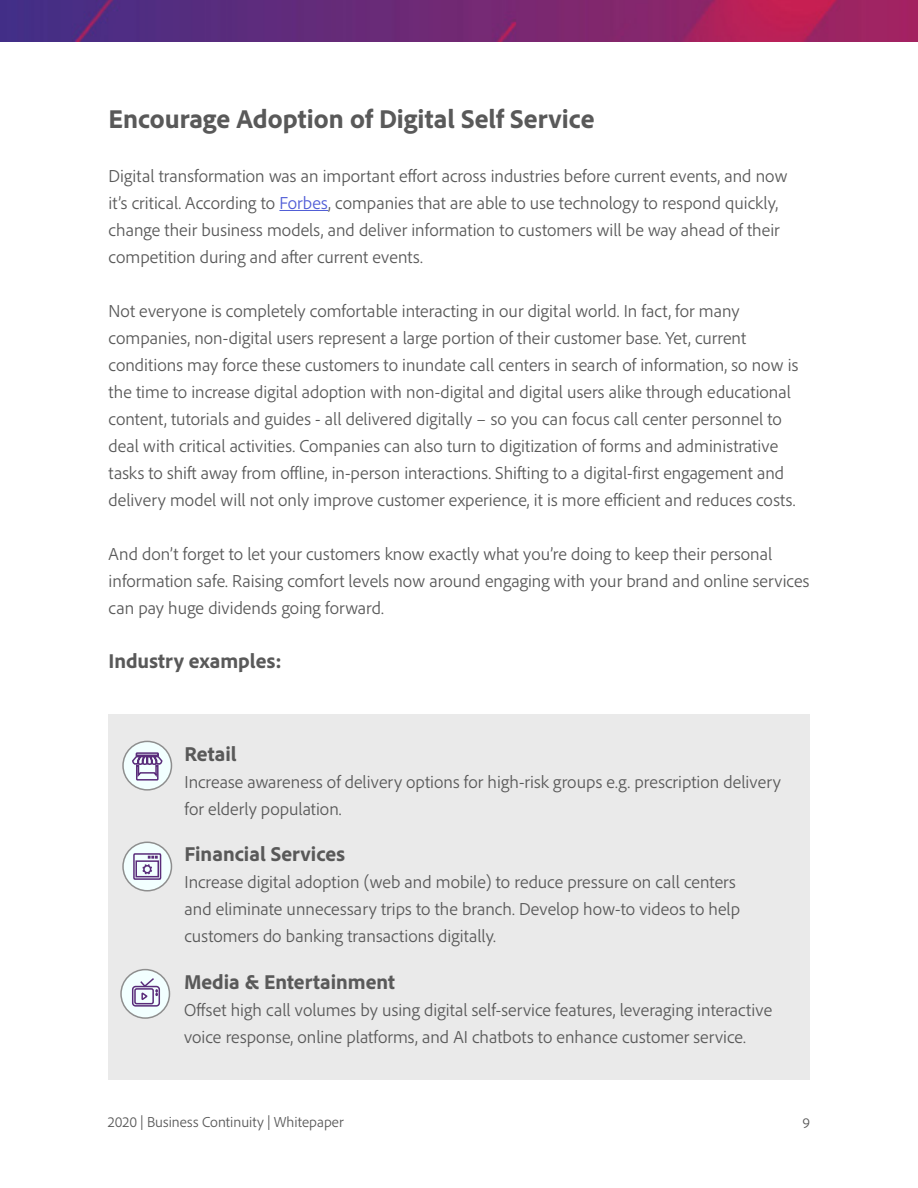
<style>
.page{position:relative;width:918px;height:1188px;background:#fff}
.page>*{position:absolute;margin:0;border:0;box-sizing:border-box;transform-origin:0 0}
.t1{font:800 27px "Adobe Clean";color:#595959}
.t2{font:800 21px "Adobe Clean";color:#595959}
.t3{font:300 18px/27px "Adobe Clean";color:#595959}
.t4{font:300 15px "Adobe Clean";color:#595959}
.s1{color:#4f5cd6}
</style>
<div class="page">
<hr style="left:279px;top:210px;width:49px;height:1px;background:#4f5cd6">
<div style="left:108px;top:714px;width:702px;height:366px;background:#eaeaea"></div>
<div style="left:123px;top:741px;width:48px;height:49px;background:#f2ffff;border-radius:50%"></div>
<div style="left:122px;top:741px;width:50px;height:50px;border:2px solid #8e8e8e;border-radius:50%"></div>
<div style="left:123px;top:842px;width:48px;height:49px;background:#f2ffff;border-radius:50%"></div>
<div style="left:122px;top:842px;width:50px;height:50px;border:2px solid #8e8e8e;border-radius:50%"></div>
<svg style="left:132px;top:752px;width:31px;height:29px"></svg>
<div style="left:121px;top:970px;width:48px;height:48px;background:#f2ffff;border-radius:50%"></div>
<div style="left:120px;top:969px;width:50px;height:50px;border:2px solid #8e8e8e;border-radius:50%"></div>
<svg style="left:131px;top:978px;width:29px;height:29px"></svg>
<img style="left:0;top:0;width:918px;height:42px">
<svg style="left:133px;top:853px;width:29px;height:27px"></svg>
<h1 class="t1" style="left:109px;top:101px;width:487px">Encourage Adoption of Digital Self Service</h1>
<p class="t3" style="left:109px;top:162px;width:680px">Digital transformation was an important effort across industries before current events, and now it’s critical. According to <span class="s1">Forbes</span>, companies that are able to use technology to respond quickly, change their business models, and deliver information to customers will be way ahead of their competition during and after current events.</p>
<p class="t3" style="left:109px;top:297px;width:691px">Not everyone is completely comfortable interacting in our digital world. In fact, for many companies, non-digital users represent a large portion of their customer base. Yet, current conditions may force these customers to inundate call centers in search of information, so now is the time to increase digital adoption with non-digital and digital users alike through educational content, tutorials and guides - all delivered digitally – so you can focus call center personnel to deal with critical activities. Companies can also turn to digitization of forms and administrative tasks to shift away from offline, in-person interactions. Shifting to a digital-first engagement and delivery model will not only improve customer experience, it is more efficient and reduces costs.</p>
<p class="t3" style="left:109px;top:540px;width:702px">And don’t forget to let your customers know exactly what you’re doing to keep their personal information safe. Raising comfort levels now around engaging with your brand and online services can pay huge dividends going forward.</p>
<p class="t2" style="left:109px;top:647px;width:175px">Industry examples:</p>
<p class="t2" style="left:185px;top:741px;width:54px">Retail</p>
<p class="t3" style="left:185px;top:768px;width:598px">Increase awareness of delivery options for high-risk groups e.g. prescription delivery for elderly population.</p>
<p class="t2" style="left:185px;top:841px;width:162px">Financial Services</p>
<p class="t3" style="left:185px;top:868px;width:557px">Increase digital adoption (web and mobile) to reduce pressure on call centers and eliminate unnecessary trips to the branch. Develop how-to videos to help customers do banking transactions digitally.</p>
<p class="t2" style="left:184px;top:969px;width:213px">Media &amp; Entertainment</p>
<p class="t3" style="left:184px;top:996px;width:590px">Offset high call volumes by using digital self-service features, leveraging interactive voice response, online platforms, and AI chatbots to enhance customer service.</p>
<p class="t4" style="left:108px;top:1112px;width:237px">2020 | Business Continuity | Whitepaper</p>
<p class="t4" style="left:802px;top:1114px;width:9px">9</p>
</div>
